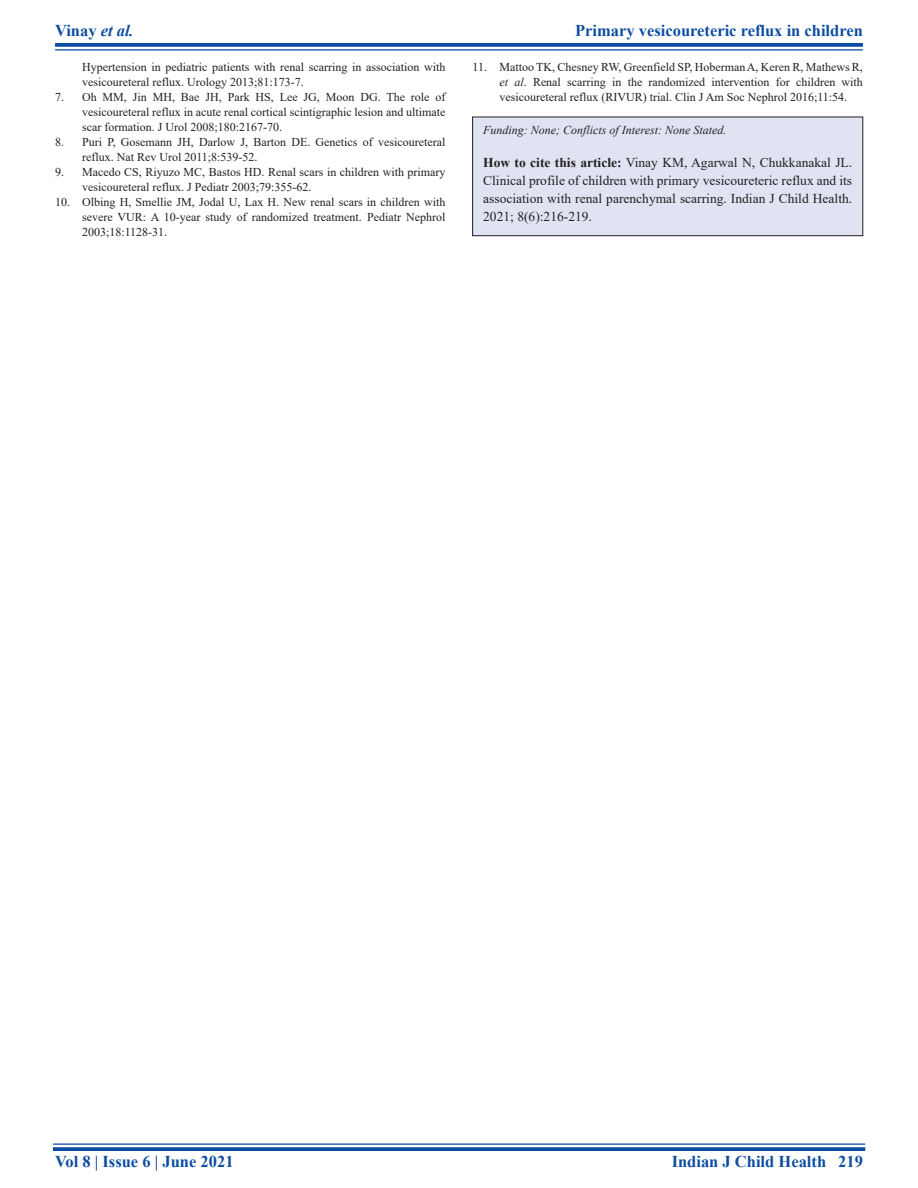
<style>
.page{position:relative;width:918px;height:1188px;background:#fff}
.page>*{position:absolute;margin:0;border:0;box-sizing:border-box;transform-origin:0 0}
.t1{font:700 16.5px "Times New Roman";color:#0d4da1}
.HTC{font:13.5px/18px "Times New Roman";color:#231f20;text-align:justify}
.REF{font:12px/15px "Times New Roman";color:#231f20}
.SRC{font:italic 12px "Times New Roman";color:#231f20}
.s1{font-style:italic}
.s2{font-weight:700}
</style>
<div class="page">
<svg style="left:55px;top:43px;width:808px;height:4px;background:#1b57a6"></svg>
<hr style="left:55px;top:49px;width:808px;height:2px;background:#0d4da1">
<hr style="left:53px;top:1143px;width:812px;height:2px;background:#0d4da1">
<svg style="left:53px;top:1147px;width:812px;height:4px;background:#1b57a6"></svg>
<div style="left:473px;top:117px;width:390px;height:119px;background:#e0e4f2"></div>
<div style="left:473px;top:117px;width:390px;height:119px;border:1px solid #231f20"></div>
<h1 class="t1" style="left:55px;top:18px;width:80px">Vinay <span class="s1">et al.</span></h1>
<h1 class="t1" style="left:575px;top:18px;width:289px">Primary vesicoureteric reflux in children</h1>
<p class="REF" style="left:82px;top:59px;width:365px">Hypertension in pediatric patients with renal scarring in association with vesicoureteral reflux. Urology 2013;81:173-7.</p>
<p class="REF" style="left:82px;top:89px;width:365px;text-align:justify;text-indent:-27px">7. Oh MM, Jin MH, Bae JH, Park HS, Lee JG, Moon DG. The role of vesicoureteral reflux in acute renal cortical scintigraphic lesion and ultimate scar formation. J Urol 2008;180:2167-70.</p>
<p class="REF" style="left:82px;top:134px;width:365px;text-indent:-27px">8. Puri P, Gosemann JH, Darlow J, Barton DE. Genetics of vesicoureteral reflux. Nat Rev Urol 2011;8:539-52.</p>
<p class="REF" style="left:82px;top:164px;width:365px;text-indent:-27px">9. Macedo CS, Riyuzo MC, Bastos HD. Renal scars in children with primary vesicoureteral reflux. J Pediatr 2003;79:355-62.</p>
<p class="REF" style="left:82px;top:194px;width:365px;text-align:justify;text-indent:-27px">10. Olbing H, Smellie JM, Jodal U, Lax H. New renal scars in children with severe VUR: A 10-year study of randomized treatment. Pediatr Nephrol 2003;18:1128-31.</p>
<p class="REF" style="left:500px;top:59px;width:365px;text-align:justify;text-indent:-27px">11. Mattoo TK, Chesney RW, Greenfield SP, Hoberman A, Keren R, Mathews R, <span class="s1">et al</span>. Renal scarring in the randomized intervention for children with vesicoureteral reflux (RIVUR) trial. Clin J Am Soc Nephrol 2016;11:54.</p>
<p class="SRC" style="left:483px;top:121px;width:245px">Funding: None; Conflicts of Interest: None Stated.</p>
<p class="HTC" style="left:483px;top:153px;width:370px"><span class="s2">How to cite this article:</span> Vinay KM, Agarwal N, Chukkanakal JL.<br>Clinical profile of children with primary vesicoureteric reflux and its association with renal parenchymal scarring. Indian J Child Health.<br>2021; 8(6):216-219.</p>
<h1 class="t1" style="left:55px;top:1150px;width:180px">Vol 8 | Issue 6 | June 2021</h1>
<h1 class="t1" style="left:672px;top:1150px;width:193px">Indian J Child Health 219</h1>
</div>
